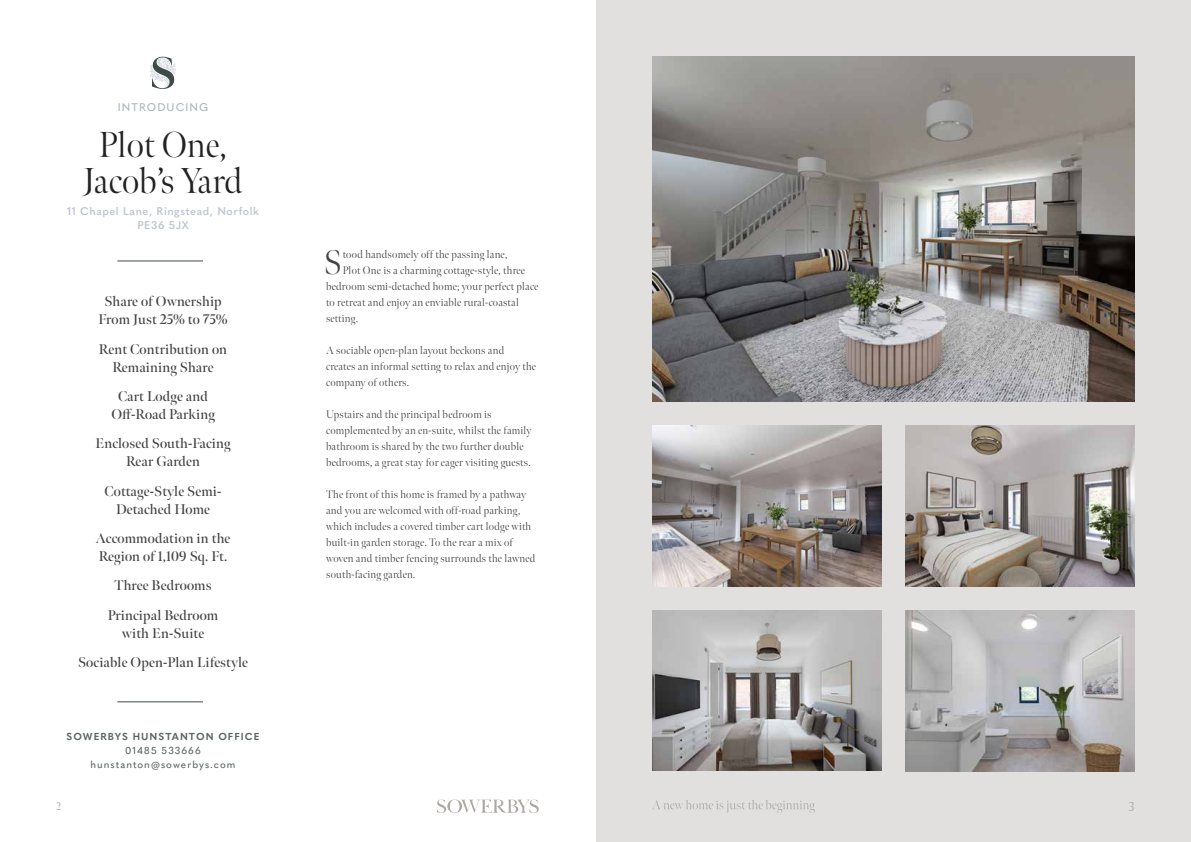
<style>
.page{position:relative;width:1191px;height:842px;background:#fff}
.page>*{position:absolute;margin:0;border:0;box-sizing:border-box;transform-origin:0 0}
.t1{font:300 36px/36px "Meno Banner";color:#222223;text-align:center}
.t2{font:300 34px "Meno Banner";color:#434141}
.t3{font:600 14px/18px "Meno Banner";letter-spacing:.01em;color:#434141;text-align:center}
.t4{font:300 13px "Meno Banner";color:#ada8a0}
.t5{font:300 11px/16px "Meno Banner";letter-spacing:.02em;color:#434141}
.t6{font:600 11px/14px "Quasimoda";letter-spacing:.05em;color:#bcc4d0;text-align:center}
.t7{font:500 11px "Quasimoda";letter-spacing:.1em;color:#abb5c4}
.t8{font:300 11px "Meno Banner";color:#ada8a0}
.t9{font:500 10px/14px "Quasimoda";letter-spacing:.1em;color:#5e6662;text-align:center}
.t10{font:700 10px "Quasimoda";letter-spacing:.1em;color:#5e6662}
</style>
<div class="page">
<div style="left:595px;top:0;width:596px;height:842px;background:#e2e0df"></div>
<svg style="left:437px;top:799px;width:102px;height:14px"></svg>
<svg style="left:652px;top:800px;width:162px;height:13px"></svg>
<hr style="left:117px;top:260px;width:86px;height:1px;background:#3e4b47">
<hr style="left:117px;top:701px;width:86px;height:1px;background:#3e4b47">
<img style="left:652px;top:57px;width:482px;height:345px">
<img style="left:905px;top:611px;width:229px;height:160px">
<img style="left:905px;top:426px;width:229px;height:160px">
<img style="left:652px;top:610px;width:229px;height:161px">
<img style="left:652px;top:426px;width:229px;height:160px">
<svg style="left:150px;top:57px;width:26px;height:32px"></svg>
<p class="t7" style="left:118px;top:98px;width:92px">INTRODUCING</p>
<h1 class="t1" style="left:83px;top:128px;width:161px">Plot One,<br>Jacob’s Yard</h1>
<p class="t6" style="left:67px;top:203px;width:193px">11 Chapel Lane, Ringstead, Norfolk<br>PE36 5JX</p>
<p class="t3" style="left:98px;top:293px;width:131px">Share of Ownership<br>From Just 25% to 75%</p>
<p class="t3" style="left:99px;top:340px;width:130px">Rent Contribution on<br>Remaining Share</p>
<p class="t3" style="left:111px;top:387px;width:105px">Cart Lodge and<br>Off-Road Parking</p>
<p class="t3" style="left:95px;top:435px;width:137px">Enclosed South-Facing<br>Rear Garden</p>
<p class="t3" style="left:105px;top:482px;width:118px">Cottage-Style Semi-<br>Detached Home</p>
<p class="t3" style="left:96px;top:529px;width:136px;text-align:left">Accommodation in the<br>Region of 1,109 Sq. Ft.</p>
<p class="t3" style="left:108px;top:571px;width:112px;line-height:29.3px">Three Bedrooms<br>Principal Bedroom</p>
<p class="t3" style="left:78px;top:618px;width:171px;line-height:29.3px">with En-Suite<br>Sociable Open-Plan Lifestyle</p>
<p class="t10" style="left:67px;top:729px;width:194px">SOWERBYS HUNSTANTON OFFICE</p>
<p class="t9" style="left:90px;top:743px;width:147px">01485 533666 hunstanton@sowerbys.com</p>
<h2 class="t2" style="left:324px;top:242px;width:20px">S</h2>
<p class="t5" style="left:343px;top:246px;width:166px">tood handsomely off the passing lane,</p>
<p class="t5" style="left:343px;top:262px;width:184px">Plot One is a charming cottage-style, three</p>
<p class="t5" style="left:326px;top:278px;width:214px">bedroom semi-detached home; your perfect place</p>
<p class="t5" style="left:326px;top:294px;width:194px">to retreat and enjoy an enviable rural-coastal</p>
<p class="t5" style="left:326px;top:310px;width:33px">setting.</p>
<p class="t5" style="left:326px;top:342px;width:211px">A sociable open-plan layout beckons and creates an informal setting to relax and enjoy the company of others.</p>
<p class="t5" style="left:326px;top:406px;width:207px">Upstairs and the principal bedroom is complemented by an en-suite, whilst the family bathroom is shared by the two further double bedrooms, a great stay for eager visiting guests.</p>
<p class="t5" style="left:326px;top:486px;width:211px">The front of this home is framed by a pathway and you are welcomed with off-road parking, which includes a covered timber cart lodge with built-in garden storage. To the rear a mix of woven and timber fencing surrounds the lawned south-facing garden.</p>
<p class="t8" style="left:57px;top:799px;width:6px">2</p>
<p class="t4" style="left:1128px;top:798px;width:7px">3</p>
</div>
